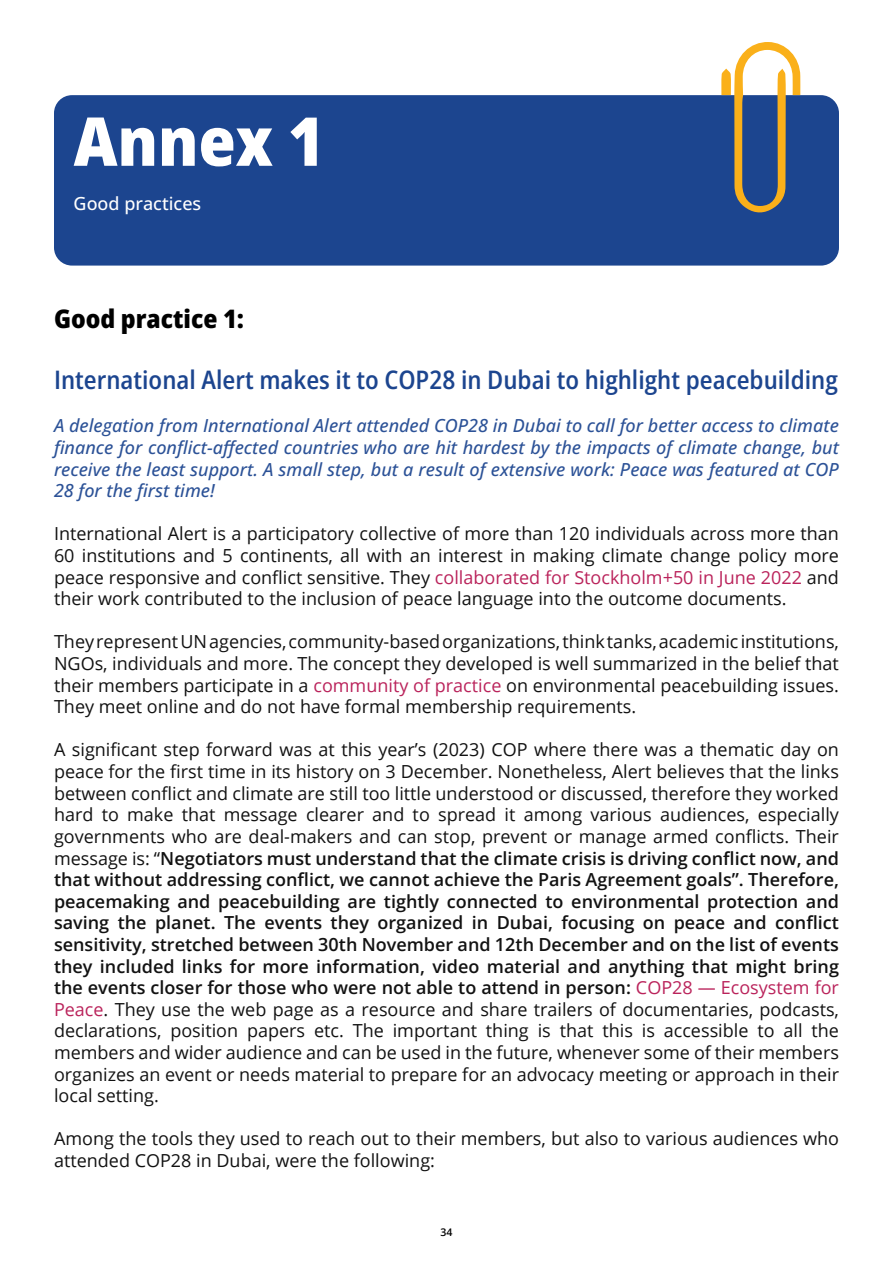
<style>
.page{position:relative;width:893px;height:1263px;background:#fff}
.page>*{position:absolute;margin:0;border:0;box-sizing:border-box;transform-origin:0 0}
.t1{font:800 semi-condensed 67.5px "Open Sans";color:#fff}
.t2{font:600 semi-condensed 25.5px "Open Sans";color:#1c458f}
.t3{font:800 semi-condensed 25.5px "Open Sans";color:#000}
.t4{font:18px/21.6px "Open Sans";color:#121212;text-align:justify}
.t5{font:italic 500 18px/21.6px "Open Sans";color:#2c5297;text-align:justify}
.t6{font:500 18px "Open Sans";color:#fff}
.t7{font:600 10.5px "Open Sans";color:#000}
.s1{color:#ba235b}
.s2{font-weight:600}
</style>
<div class="page">
<div style="left:54px;top:95px;width:785px;height:171px;background:#1c458f;border-radius:18px"></div>
<svg style="left:721px;top:42px;width:79px;height:171px"></svg>
<h1 class="t1" style="left:74px;top:90px;width:252px">Annex 1</h1>
<p class="t6" style="left:74px;top:191px;width:129px">Good practices</p>
<h2 class="t3" style="left:54px;top:299px;width:192px">Good practice 1:</h2>
<h2 class="t2" style="left:54px;top:362px;width:785px">International Alert makes it to COP28 in Dubai to highlight peacebuilding</h2>
<p class="t5" style="left:54px;top:415px;width:786px">A delegation from International Alert attended COP28 in Dubai to call for better access to climate finance for conflict-affected countries who are hit hardest by the impacts of climate change, but receive the least support. A small step, but a result of extensive work: Peace was featured at COP 28 for the first time!</p>
<p class="t4" style="left:54px;top:523px;width:786px">International Alert is a participatory collective of more than 120 individuals across more than 60 institutions and 5 continents, all with an interest in making climate change policy more peace responsive and conflict sensitive. They <span class="s1">collaborated for Stockholm+50 in June 2022</span> and their work contributed to the inclusion of peace language into the outcome documents.</p>
<p class="t4" style="left:54px;top:631px;width:786px">They represent UN agencies, community-based organizations, think tanks, academic institutions, NGOs, individuals and more. The concept they developed is well summarized in the belief that their members participate in a <span class="s1">community of practice</span> on environmental peacebuilding issues.<br>They meet online and do not have formal membership requirements.</p>
<p class="t4" style="left:54px;top:739px;width:786px">A significant step forward was at this year’s (2023) COP where there was a thematic day on peace for the first time in its history on 3 December. Nonetheless, Alert believes that the links between conflict and climate are still too little understood or discussed, therefore they worked hard to make that message clearer and to spread it among various audiences, especially governments who are deal-makers and can stop, prevent or manage armed conflicts. Their message is: “<span class="s2">Negotiators must understand that the climate crisis is driving conflict now, and that without addressing conflict, we cannot achieve the Paris Agreement goals”. Therefore, peacemaking and peacebuilding are tightly connected to environmental protection and saving the planet. The events they organized in Dubai, focusing on peace and conflict sensitivity, stretched between 30th November and 12th December and on the list of events they included links for more information, video material and anything that might bring the events closer for those who were not able to attend in person:</span> <span class="s1">COP28 — Ecosystem for Peace</span>. They use the web page as a resource and share trailers of documentaries, podcasts, declarations, position papers etc. The important thing is that this is accessible to all the members and wider audience and can be used in the future, whenever some of their members organizes an event or needs material to prepare for an advocacy meeting or approach in their local setting.</p>
<p class="t4" style="left:54px;top:1127px;width:786px">Among the tools they used to reach out to their members, but also to various audiences who attended COP28 in Dubai, were the following:</p>
<p class="t7" style="left:440px;top:1224px;width:14px">34</p>
</div>
